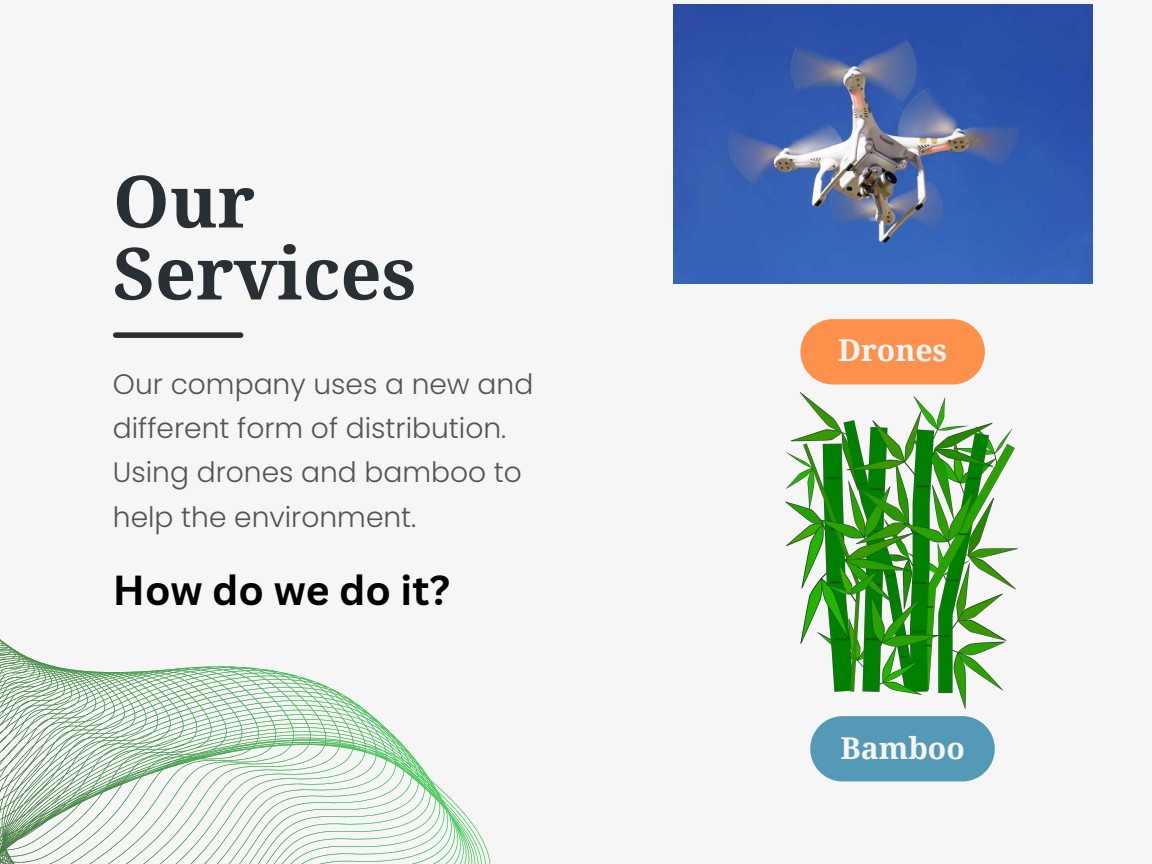
<style>
.page{position:relative;width:1152px;height:864px;background:#f6f6f6}
.page>*{position:absolute;margin:0;border:0;box-sizing:border-box;transform-origin:0 0}
.t1{font:700 72px/72px "Droid Serif";color:#283035}
.t2{font:700 40.8px "Canva Sans";color:#000}
.t3{font:700 30.15px "Droid Serif";color:#f6f6f6}
.t4{font:300 28.05px/44.4px "Poppins";color:#545454}
</style>
<div class="page">
<div style="left:116px;top:332px;width:125px;height:6px;background:#283035"></div>
<svg style="left:0;top:639px;width:491px;height:225px"></svg>
<div style="left:800px;top:319px;width:185px;height:66px;background:#ff914d;border-radius:33px"></div>
<div style="left:810px;top:716px;width:185px;height:66px;background:#549ab6;border-radius:33px"></div>
<img style="left:673px;top:4px;width:420px;height:280px">
<img style="left:785px;top:393px;width:233px;height:315px">
<h1 class="t1" style="left:113px;top:167px;width:305px">Our<br>Services</h1>
<p class="t4" style="left:113px;top:362px;width:422px">Our company uses a new and different form of distribution.<br>Using drones and bamboo to help the environment.</p>
<h2 class="t2" style="left:113px;top:561px;width:339px">How do we do it?</h2>
<p class="t3" style="left:838px;top:333px;width:111px">Drones</p>
<p class="t3" style="left:840px;top:731px;width:126px">Bamboo</p>
</div>
